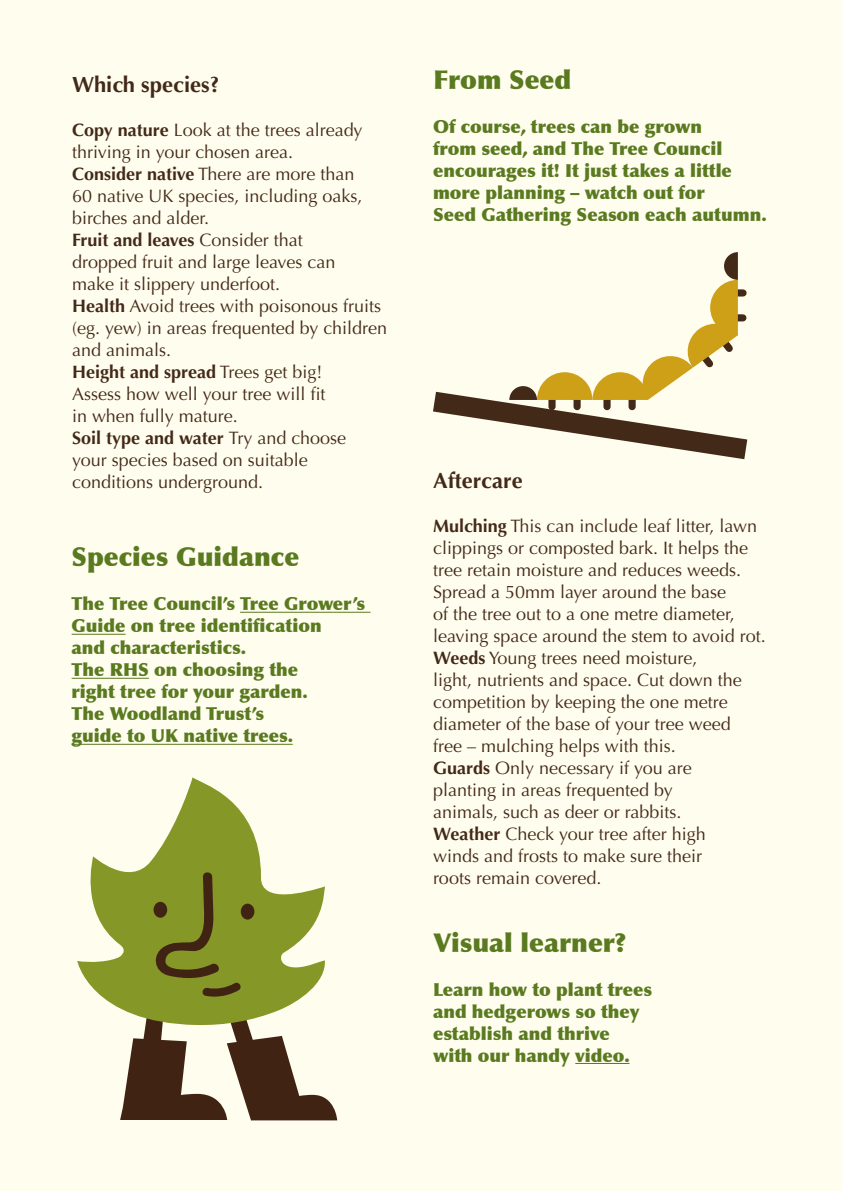
<style>
.page{position:relative;width:842px;height:1191px;background:#fffdee}
.page>*{position:absolute;margin:0;border:0;box-sizing:border-box;transform-origin:0 0}
.t1{font:900 26px "Optima";color:#5a7a20}
.t2{font:700 22px "Optima";color:#432918}
.t3{font:18px/22px "Optima";color:#432918}
.t4{font:900 18px/22px "Optima";color:#5a7a20}
.s1{font-weight:700}
</style>
<div class="page">
<hr style="left:240px;top:612px;width:130px;height:1px;background:#5a7a20">
<hr style="left:72px;top:634px;width:54px;height:1px;background:#5a7a20">
<hr style="left:72px;top:678px;width:77px;height:1px;background:#5a7a20">
<hr style="left:72px;top:744px;width:221px;height:1px;background:#5a7a20">
<hr style="left:575px;top:1063px;width:54px;height:1px;background:#5a7a20">
<svg style="left:433px;top:252px;width:315px;height:207px"></svg>
<svg style="left:120px;top:1025px;width:217px;height:95px"></svg>
<svg style="left:77px;top:777px;width:248px;height:248px"></svg>
<div style="left:241px;top:903px;width:13px;height:16px;background:#412313;border-radius:50%"></div>
<svg style="left:151px;top:871px;width:90px;height:125px;background:#778123"></svg>
<p class="t2" style="left:72px;top:72px;width:149px">Which species?</p>
<p class="t3" style="left:72px;top:119px;width:317px"><span class="s1">Copy nature</span> Look at the trees already thriving in your chosen area.<br><span class="s1">Consider native</span> There are more than<br>60 native UK species, including oaks, birches and alder.<br><span class="s1">Fruit and leaves</span> Consider that<br>dropped fruit and large leaves can<br>make it slippery underfoot.<br><span class="s1">Health</span> Avoid trees with poisonous fruits (eg. yew) in areas frequented by children and animals.<br><span class="s1">Height and spread</span> Trees get big!<br>Assess how well your tree will fit<br>in when fully mature.<br><span class="s1">Soil type and water</span> Try and choose<br>your species based on suitable conditions underground.</p>
<h1 class="t1" style="left:72px;top:541px;width:229px">Species Guidance</h1>
<p class="t4" style="left:72px;top:593px;width:295px">The Tree Council’s Tree Grower’s<br>Guide on tree identification<br>and characteristics.<br>The RHS on choosing the<br>right tree for your garden.<br>The Woodland Trust’s<br>guide to UK native trees.</p>
<h1 class="t1" style="left:433px;top:64px;width:140px">From Seed</h1>
<p class="t4" style="left:433px;top:116px;width:335px">Of course, trees can be grown<br>from seed, and The Tree Council encourages it! It just takes a little more planning – watch out for<br>Seed Gathering Season each autumn.</p>
<p class="t2" style="left:433px;top:467px;width:91px">Aftercare</p>
<p class="t3" style="left:433px;top:515px;width:334px"><span class="s1">Mulching</span> This can include leaf litter, lawn clippings or composted bark. It helps the tree retain moisture and reduces weeds.<br>Spread a 50mm layer around the base<br>of the tree out to a one metre diameter, leaving space around the stem to avoid rot.<br><span class="s1">Weeds</span> Young trees need moisture,<br>light, nutrients and space. Cut down the competition by keeping the one metre diameter of the base of your tree weed<br>free – mulching helps with this.<br><span class="s1">Guards</span> Only necessary if you are<br>planting in areas frequented by<br>animals, such as deer or rabbits.<br><span class="s1">Weather</span> Check your tree after high<br>winds and frosts to make sure their<br>roots remain covered.</p>
<h1 class="t1" style="left:433px;top:926px;width:195px">Visual learner?</h1>
<p class="t4" style="left:433px;top:978px;width:221px">Learn how to plant trees and hedgerows so they establish and thrive with our handy video.</p>
</div>
